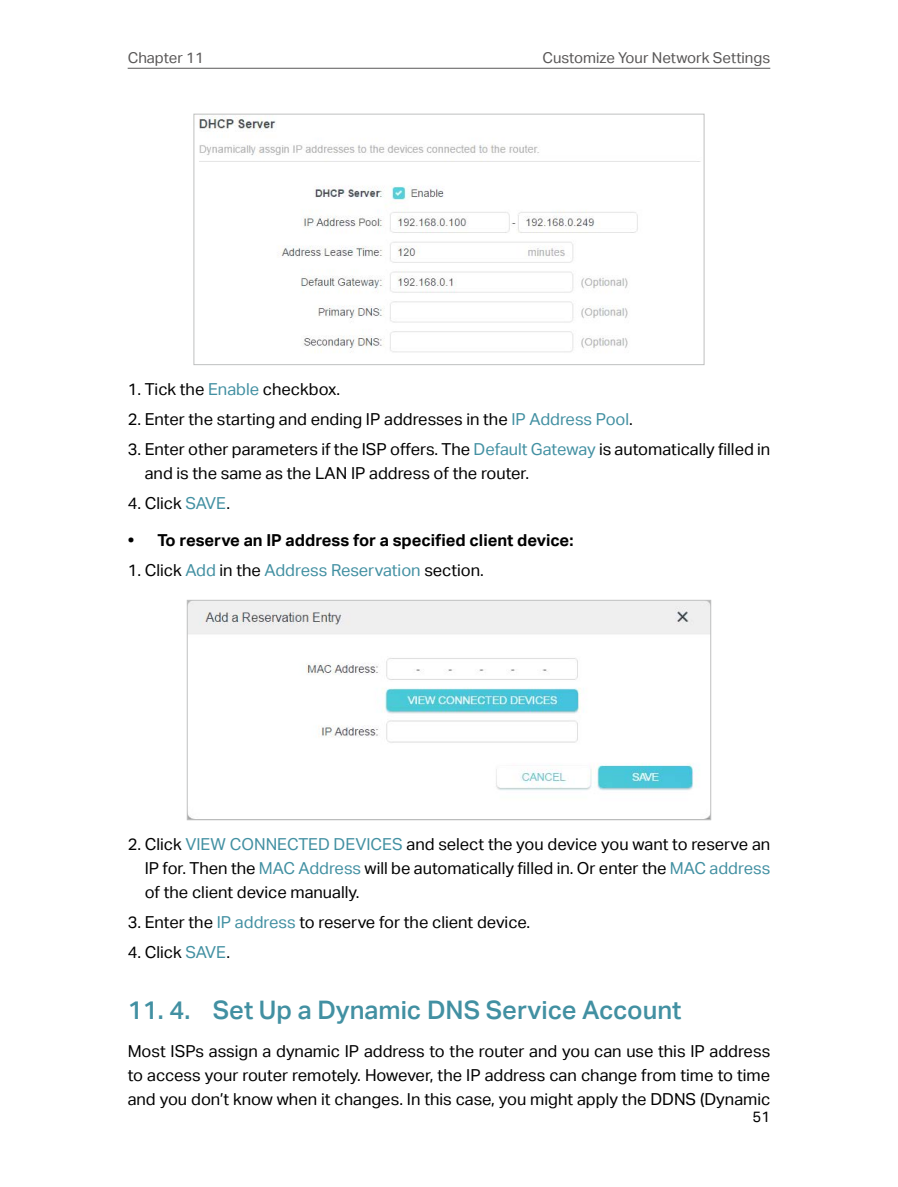
<style>
.page{position:relative;width:898px;height:1187px;background:#fff}
.page>*{position:absolute;margin:0;border:0;box-sizing:border-box;transform-origin:0 0}
.t1{font:25.5px "TP Link Aktiv Medium";color:#4290a2}
.正文{font:16.5px/24px "TP Link Aktiv Regular";color:#000;text-align:justify}
.t2{font:16.5px "TP Link Aktiv Bold";color:#000}
.t3{font:16.5px "TP Link Aktiv Regular";color:#4290a2}
.t4{font:15px "TP Link Aktiv Regular";color:#595757}
.t5{font:15px "TP Link Aktiv Regular";color:#000}
.s1{color:#4290a2}
.s2{color:#000}
</style>
<div class="page">
<hr style="left:128px;top:68px;width:642px;height:1px;background:#595757">
<img style="left:199px;top:116px;width:502px;height:237px">
<div style="left:194px;top:114px;width:510px;height:251px;border:1px solid #bfc0c0"></div>
<img style="left:189px;top:602px;width:519px;height:216px">
<div style="left:187px;top:600px;width:523px;height:220px;border:1px solid #bfc0c0"></div>
<p class="t4" style="left:128px;top:49px;width:78px">Chapter 11</p>
<p class="t4" style="left:542px;top:49px;width:229px">Customize Your Network Settings</p>
<p class="正文" style="left:128px;top:377px;width:214px">1. Tick the <span class="s1">Enable</span> checkbox.</p>
<p class="正文" style="left:128px;top:407px;width:506px">2. Enter the starting and ending IP addresses in the <span class="s1">IP Address Pool</span>.</p>
<p class="正文" style="left:145px;top:437px;width:627px;text-indent:-17px">3. Enter other parameters if the ISP offers. The <span class="s1">Default Gateway</span> is automatically filled in and is the same as the LAN IP address of the router.</p>
<p class="正文" style="left:128px;top:491px;width:104px">4. Click <span class="s1">SAVE</span>.</p>
<p class="t2" style="left:128px;top:530px;width:447px">• To reserve an IP address for a specified client device:</p>
<p class="t3" style="left:128px;top:560px;width:357px"><span class="s2">1. Click</span> Add <span class="s2">in the</span> Address Reservation <span class="s2">section.</span></p>
<p class="正文" style="left:145px;top:832px;width:627px;text-indent:-17px">2. Click <span class="s1">VIEW CONNECTED DEVICES</span> and select the you device you want to reserve an IP for. Then the <span class="s1">MAC Address</span> will be automatically filled in. Or enter the <span class="s1">MAC address </span>of the client device manually.</p>
<p class="正文" style="left:128px;top:910px;width:404px">3. Enter the <span class="s1">IP address</span> to reserve for the client device.</p>
<p class="正文" style="left:128px;top:940px;width:104px">4. Click <span class="s1">SAVE</span>.</p>
<p class="t1" style="left:128px;top:994px;width:555px">11. 4. Set Up a Dynamic DNS Service Account</p>
<p class="正文" style="left:128px;top:1039px;width:644px">Most ISPs assign a dynamic IP address to the router and you can use this IP address to access your router remotely. However, the IP address can change from time to time and you don’t know when it changes. In this case, you might apply the DDNS (Dynamic</p>
<p class="t5" style="left:752px;top:1107px;width:19px">51</p>
</div>
